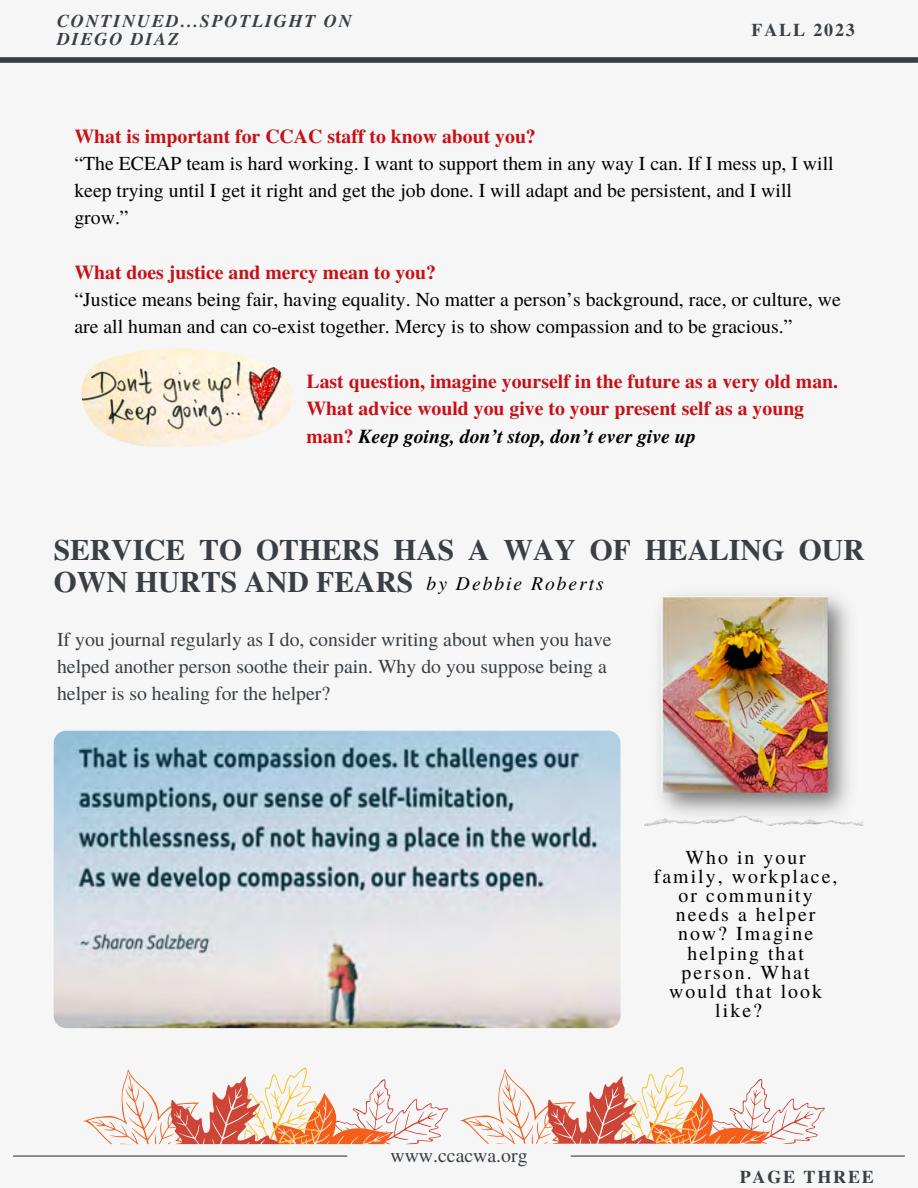
<style>
.page{position:relative;width:918px;height:1188px;background:#f6f6f6}
.page>*{position:absolute;margin:0;border:0;box-sizing:border-box;transform-origin:0 0}
.t1{font:700 29.7px/32.7px "Te X Gyre Termes";color:#393f44}
.t2{font:19.8px/27px "Te X Gyre Termes";color:#000}
.t3{font:700 19.8px "Te X Gyre Termes";color:#c61117}
.t4{font:19.8px/27px "Te X Gyre Termes";color:#393f44}
.t5{font:19.8px "Te X Gyre Termes";letter-spacing:.105em;color:#000}
.t6{font:italic 700 19.8px "Te X Gyre Termes";color:#000}
.t7{font:italic 19.5px "Te X Gyre Termes";letter-spacing:.105em;color:#000}
.t8{font:italic 700 18px "Te X Gyre Termes";letter-spacing:.105em;color:#393f44}
.t9{font:700 18px "Te X Gyre Termes";letter-spacing:.105em;color:#393f44}
.s1{font-style:normal;color:#c61117}
</style>
<div class="page">
<hr style="left:13px;top:1155px;width:334px;height:2px;background:#393f44">
<hr style="left:571px;top:1155px;width:334px;height:2px;background:#393f44">
<div style="left:0;top:57px;width:918px;height:6px;background:#393f44"></div>
<img style="left:81px;top:348px;width:211px;height:99px">
<img style="left:659px;top:594px;width:190px;height:220px">
<img style="left:644px;top:814px;width:220px;height:12px">
<img style="left:54px;top:731px;width:567px;height:297px;border-radius:12px">
<svg style="left:83px;top:1068px;width:365px;height:77px"></svg>
<svg style="left:460px;top:1067px;width:365px;height:77px"></svg>
<p class="t8" style="left:57px;top:8px;width:296px">CONTINUED...SPOTLIGHT ON</p>
<p class="t8" style="left:57px;top:26px;width:124px">DIEGO DIAZ</p>
<p class="t9" style="left:752px;top:16px;width:105px">FALL 2023</p>
<p class="t3" style="left:74px;top:121px;width:463px">What is important for CCAC staff to know about you?</p>
<p class="t2" style="left:74px;top:149px;width:761px">“The ECEAP team is hard working. I want to support them in any way I can. If I mess up, I will keep trying until I get it right and get the job done. I will adapt and be persistent, and I will grow.”</p>
<p class="t3" style="left:74px;top:257px;width:363px">What does justice and mercy mean to you?</p>
<p class="t2" style="left:74px;top:285px;width:768px">“Justice means being fair, having equality. No matter a person’s background, race, or culture, we are all human and can co-exist together. Mercy is to show compassion and to be gracious.”</p>
<p class="t3" style="left:307px;top:365px;width:533px">Last question, imagine yourself in the future as a very old man.</p>
<p class="t3" style="left:307px;top:393px;width:499px">What advice would you give to your present self as a young</p>
<p class="t6" style="left:307px;top:422px;width:391px"><span class="s1">man?</span> Keep going, don’t stop, don’t ever give up</p>
<p class="t1" style="left:54px;top:532px;width:812px">SERVICE TO OTHERS HAS A WAY OF HEALING OUR<br>OWN HURTS AND FEARS</p>
<p class="t7" style="left:427px;top:569px;width:179px">by Debbie Roberts</p>
<p class="t4" style="left:57px;top:625px;width:556px">If you journal regularly as I do, consider writing about when you have helped another person soothe their pain. Why do you suppose being a helper is so healing for the helper?</p>
<p class="t4" style="left:390px;top:1141px;width:139px">www.ccacwa.org</p>
<p class="t5" style="left:685px;top:843px;width:122px">Who in your</p>
<p class="t5" style="left:654px;top:862px;width:185px">family, workplace,</p>
<p class="t5" style="left:679px;top:881px;width:136px">or community</p>
<p class="t5" style="left:676px;top:900px;width:141px">needs a helper</p>
<p class="t5" style="left:678px;top:920px;width:137px">now? Imagine</p>
<p class="t5" style="left:687px;top:939px;width:118px">helping that</p>
<p class="t5" style="left:682px;top:958px;width:129px">person. What</p>
<p class="t5" style="left:669px;top:977px;width:154px">would that look</p>
<p class="t2" style="left:715px;top:996px;width:48px">like?</p>
<p class="t9" style="left:740px;top:1163px;width:136px">PAGE THREE</p>
</div>
